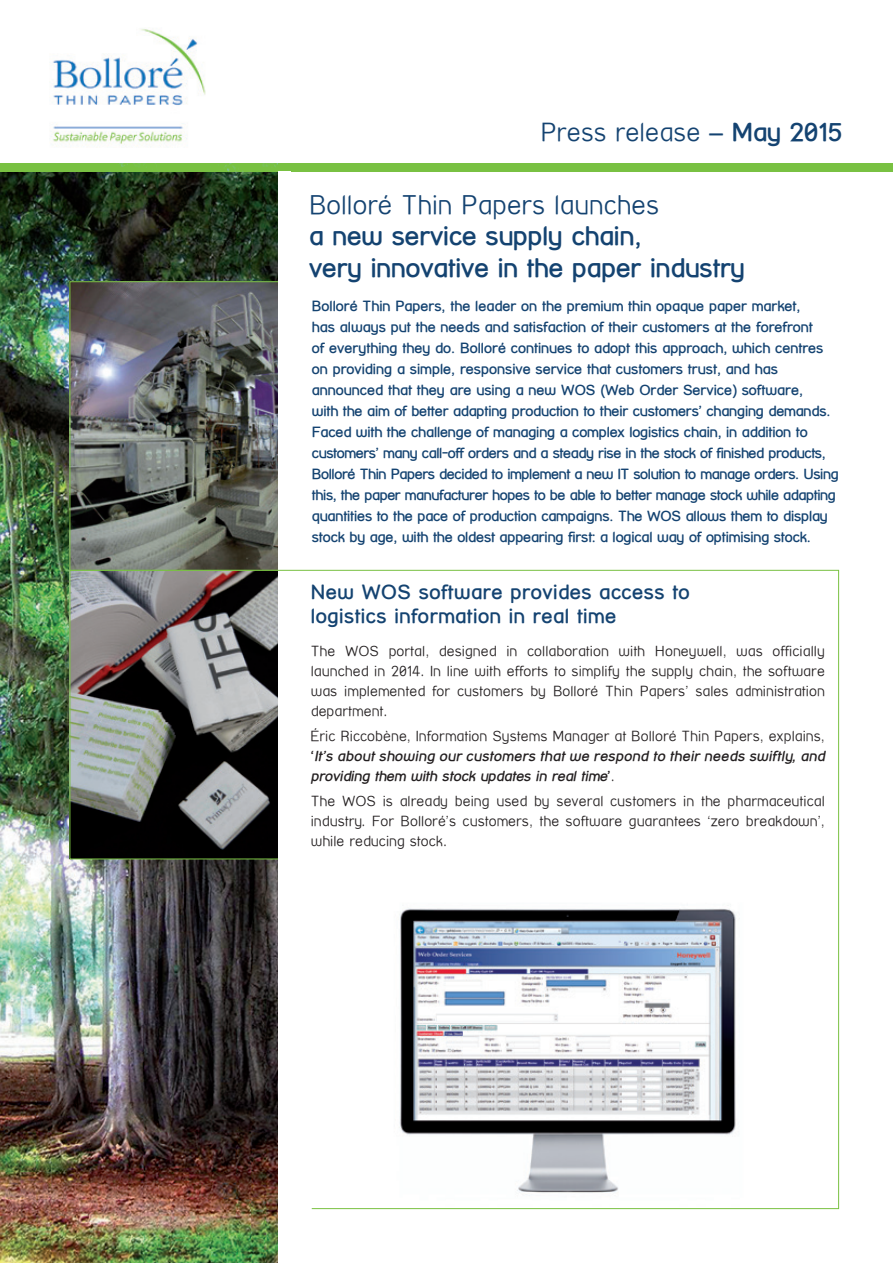
<style>
.page{position:relative;width:893px;height:1263px;background:#fff}
.page>*{position:absolute;margin:0;border:0;box-sizing:border-box;transform-origin:0 0}
.t1{font:700 26.25px/31.5px "Street Corner";color:#144371}
.t2{font:100 26.25px "Street Corner";color:#144371}
.t3{font:100 25.5px "Street Corner";color:#144371}
.t4{font:700 20.1px/24.2px "Street Corner";letter-spacing:.025em;color:#144371}
.t5{font:700 14.4px/21px "Street Corner";letter-spacing:-.01em;color:#144371}
.t6{font:100 14.25px/20.2px "Street Corner";color:#231f20;text-align:justify}
.t7{font:italic 700 14.25px/20.1px "Street Corner";color:#231f20}
.s1{font-weight:700}
.s2{font-weight:100;font-style:normal}
.s3{font-style:normal}
</style>
<div class="page">
<img style="left:0;top:172px;width:278px;height:1091px">
<img style="left:50px;top:29px;width:156px;height:119px">
<img style="left:72px;top:283px;width:206px;height:574px">
<div style="left:70px;top:570px;width:210px;height:289px;border:1px solid #79c142"></div>
<svg style="left:277px;top:569px;width:562px;height:640px"></svg>
<div style="left:0;top:163px;width:893px;height:9px;background:#79c142"></div>
<h2 class="t3" style="left:540px;top:117px;width:303px">Press release – <span class="s1">May 2015</span></h2>
<h1 class="t2" style="left:309px;top:189px;width:352px">Bolloré Thin Papers launches</h1>
<h1 class="t1" style="left:309px;top:220px;width:438px">a new service supply chain,<br>very innovative in the paper industry</h1>
<p class="t5" style="left:312px;top:295px;width:528px">Bolloré Thin Papers, the leader on the premium thin opaque paper market,<br>has always put the needs and satisfaction of their customers at the forefront<br>of everything they do. Bolloré continues to adopt this approach, which centres on providing a simple, responsive service that customers trust, and has announced that they are using a new WOS (Web Order Service) software,<br>with the aim of better adapting production to their customers’ changing demands.<br>Faced with the challenge of managing a complex logistics chain, in addition to customers’ many call-off orders and a steady rise in the stock of finished products, Bolloré Thin Papers decided to implement a new IT solution to manage orders. Using this, the paper manufacturer hopes to be able to better manage stock while adapting quantities to the pace of production campaigns. The WOS allows them to display stock by age, with the oldest appearing first: a logical way of optimising stock.</p>
<h3 class="t4" style="left:311px;top:580px;width:380px">New WOS software provides access to logistics information in real time</h3>
<p class="t6" style="left:311px;top:641px;width:516px">The WOS portal, designed in collaboration with Honeywell, was officially launched in 2014. In line with efforts to simplify the supply chain, the software was implemented for customers by Bolloré Thin Papers’ sales administration department.</p>
<p class="t7" style="left:311px;top:726px;width:518px"><span class="s2">Éric Riccobène, Information Systems Manager at Bolloré Thin Papers, explains, </span><span class="s3">‘</span> It’s about showing our customers that we respond to their needs swiftly, and providing them with stock updates in real time<span class="s3">’</span> <span class="s2">.</span></p>
<p class="t6" style="left:311px;top:790px;width:516px">The WOS is already being used by several customers in the pharmaceutical industry. For Bolloré’s customers, the software guarantees ‘zero breakdown’, while reducing stock.</p>
</div>
